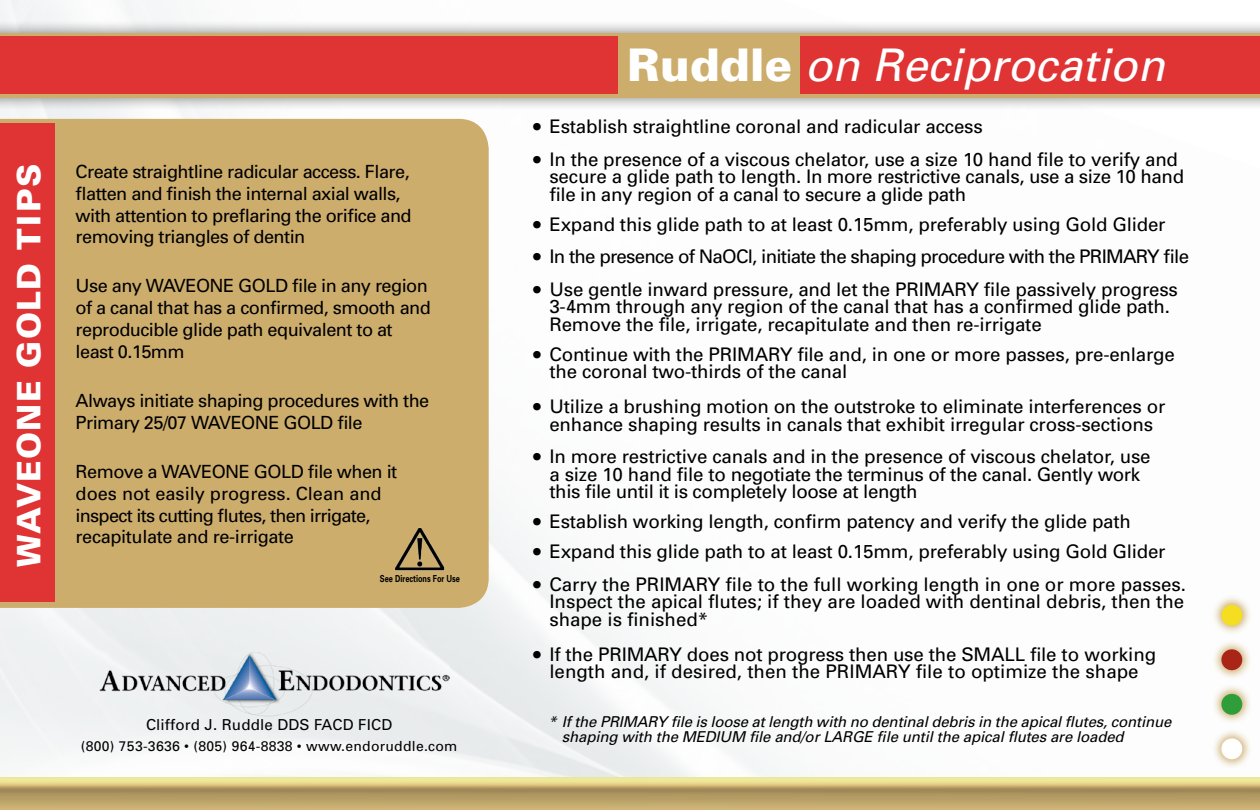
<style>
.page{position:relative;width:1260px;height:810px;background:#fff}
.page>*{position:absolute;margin:0;border:0;box-sizing:border-box;transform-origin:0 0}
.t1{font:italic 45px "Univers";color:#fff}
.t2{font:900 32.5px "Univers";letter-spacing:.04em;color:#fff}
.t3{font:18.75px/17.5px "Univers";letter-spacing:-.01em;color:#000}
.t4{font:18.75px "Univers";letter-spacing:-.04em;color:#000}
.t5{font:18.25px/21.8px "Univers";letter-spacing:-.03em;color:#000}
.t6{font:18.25px "Univers";color:#000}
.t7{font:italic 15px "Univers";letter-spacing:-.01em;color:#000}
.t8{font:15px "Univers";letter-spacing:.01em;color:#000}
.t9{font:14px "Univers";letter-spacing:.02em;color:#000}
.t10{font:700 9.75px "Univers";color:#000;scale:.77 1}
.s1{font-weight:900;font-style:normal}
.s2{font-size:30px}
</style>
<div class="page">
<div style="left:0;top:19px;width:1260px;height:93px;background:#000;opacity:.5"></div>
<div style="left:0;top:33px;width:1260px;height:65px;background:#ccad6c"></div>
<div style="left:800px;top:36px;width:460px;height:58px;background:#e03334"></div>
<div style="left:0;top:36px;width:618px;height:58px;background:#e03334"></div>
<div style="left:0;top:119px;width:489px;height:489px;background:#ccad6c"></div>
<div style="left:0;top:124px;width:54px;height:478px;background:#e03334"></div>
<img style="left:366px;top:509px;width:108px;height:66px">
<img style="left:98px;top:651px;width:352px;height:66px">
<div style="left:1212px;top:595px;width:40px;height:41px;background:#ccad6c;opacity:.88"></div>
<div style="left:1221px;top:605px;width:21px;height:21px;background:#f5dd1f;border-radius:50%"></div>
<div style="left:1212px;top:640px;width:40px;height:40px;background:#ccad6c;opacity:.88"></div>
<div style="left:1221px;top:649px;width:21px;height:21px;background:#a82518;border-radius:50%"></div>
<div style="left:1212px;top:684px;width:40px;height:41px;background:#ccad6c;opacity:.88"></div>
<div style="left:1221px;top:694px;width:21px;height:21px;background:#2f9d3a;border-radius:50%"></div>
<div style="left:1212px;top:729px;width:40px;height:40px;background:#ccad6c;opacity:.88"></div>
<div style="left:1221px;top:738px;width:21px;height:21px;background:#fff;border-radius:50%"></div>
<img style="left:0;top:778px;width:648px;height:32px">
<img style="left:648px;top:778px;width:612px;height:32px">
<p class="t2" style="left:9px;top:567px;width:405px;rotate:-90deg">WAVEONE GOLD TIPS</p>
<p class="t5" style="left:76px;top:160px;width:336px">Create straightline radicular access. Flare, flatten and finish the internal axial walls,</p>
<p class="t5" style="left:76px;top:204px;width:338px">with attention to preflaring the orifice and removing triangles of dentin</p>
<p class="t5" style="left:76px;top:275px;width:354px">Use any WAVEONE GOLD file in any region</p>
<p class="t5" style="left:76px;top:297px;width:357px">of a canal that has a confirmed, smooth and</p>
<p class="t5" style="left:76px;top:318px;width:319px">reproducible glide path equivalent to at</p>
<p class="t5" style="left:76px;top:340px;width:111px">least 0.15mm</p>
<p class="t5" style="left:76px;top:389px;width:355px">Always initiate shaping procedures with the<br>Primary 25/07 WAVEONE GOLD file</p>
<p class="t5" style="left:76px;top:460px;width:323px">Remove a WAVEONE GOLD file when it</p>
<p class="t6" style="left:76px;top:482px;width:308px">does not easily progress. Clean and</p>
<p class="t5" style="left:76px;top:504px;width:297px">inspect its cutting flutes, then irrigate, recapitulate and re-irrigate</p>
<p class="t10" style="left:380px;top:572px;width:106px">See Directions For Use</p>
<p class="t8" style="left:146px;top:715px;width:248px">Clifford J. Ruddle DDS FACD FICD</p>
<p class="t9" style="left:81px;top:737px;width:378px">(800) 753-3636 • (805) 964-8838 • www.endoruddle.com</p>
<p class="t1" style="left:627px;top:37px;width:539px"><span class="s1">Ruddle</span> on Reciprocation</p>
<p class="t3" style="left:532px;top:118px;width:452px"><span class="s2">•</span> Establish straightline coronal and radicular access</p>
<p class="t3" style="left:549px;top:150px;width:636px;text-indent:-17px"><span class="s2">•</span> In the presence of a viscous chelator, use a size 10 hand file to verify and secure a glide path to length. In more restrictive canals, use a size 10 hand</p>
<p class="t3" style="left:549px;top:185px;width:418px">file in any region of a canal to secure a glide path</p>
<p class="t3" style="left:532px;top:215px;width:635px"><span class="s2">•</span> Expand this glide path to at least 0.15mm, preferably using Gold Glider</p>
<p class="t4" style="left:532px;top:245px;width:659px"><span class="s2">•</span> In the presence of NaOCl, initiate the shaping procedure with the PRIMARY file</p>
<p class="t3" style="left:532px;top:280px;width:648px"><span class="s2">•</span> Use gentle inward pressure, and let the PRIMARY file passively progress</p>
<p class="t3" style="left:549px;top:298px;width:622px">3-4mm through any region of the canal that has a confirmed glide path.</p>
<p class="t3" style="left:549px;top:315px;width:494px">Remove the file, irrigate, recapitulate and then re-irrigate</p>
<p class="t3" style="left:532px;top:345px;width:645px"><span class="s2">•</span> Continue with the PRIMARY file and, in one or more passes, pre-enlarge</p>
<p class="t3" style="left:549px;top:363px;width:299px">the coronal two-thirds of the canal</p>
<p class="t3" style="left:532px;top:398px;width:635px"><span class="s2">•</span> Utilize a brushing motion on the outstroke to eliminate interferences or</p>
<p class="t3" style="left:549px;top:415px;width:605px">enhance shaping results in canals that exhibit irregular cross-sections</p>
<p class="t3" style="left:532px;top:448px;width:620px"><span class="s2">•</span> In more restrictive canals and in the presence of viscous chelator, use</p>
<p class="t3" style="left:549px;top:465px;width:592px">a size 10 hand file to negotiate the terminus of the canal. Gently work</p>
<p class="t3" style="left:549px;top:483px;width:370px">this file until it is completely loose at length</p>
<p class="t3" style="left:532px;top:513px;width:601px"><span class="s2">•</span> Establish working length, confirm patency and verify the glide path</p>
<p class="t3" style="left:532px;top:543px;width:635px"><span class="s2">•</span> Expand this glide path to at least 0.15mm, preferably using Gold Glider</p>
<p class="t3" style="left:549px;top:575px;width:638px;text-align:justify;text-indent:-17px"><span class="s2">•</span> Carry the PRIMARY file to the full working length in one or more passes.<br>Inspect the apical flutes; if they are loaded with dentinal debris, then the shape is finished*</p>
<p class="t3" style="left:532px;top:645px;width:626px"><span class="s2">•</span> If the PRIMARY does not progress then use the SMALL file to working</p>
<p class="t3" style="left:549px;top:663px;width:591px">length and, if desired, then the PRIMARY file to optimize the shape</p>
<p class="t7" style="left:548px;top:712px;width:625px">* If the PRIMARY file is loose at length with no dentinal debris in the apical flutes, continue</p>
<p class="t7" style="left:562px;top:727px;width:563px">shaping with the MEDIUM file and/or LARGE file until the apical flutes are loaded</p>
</div>
